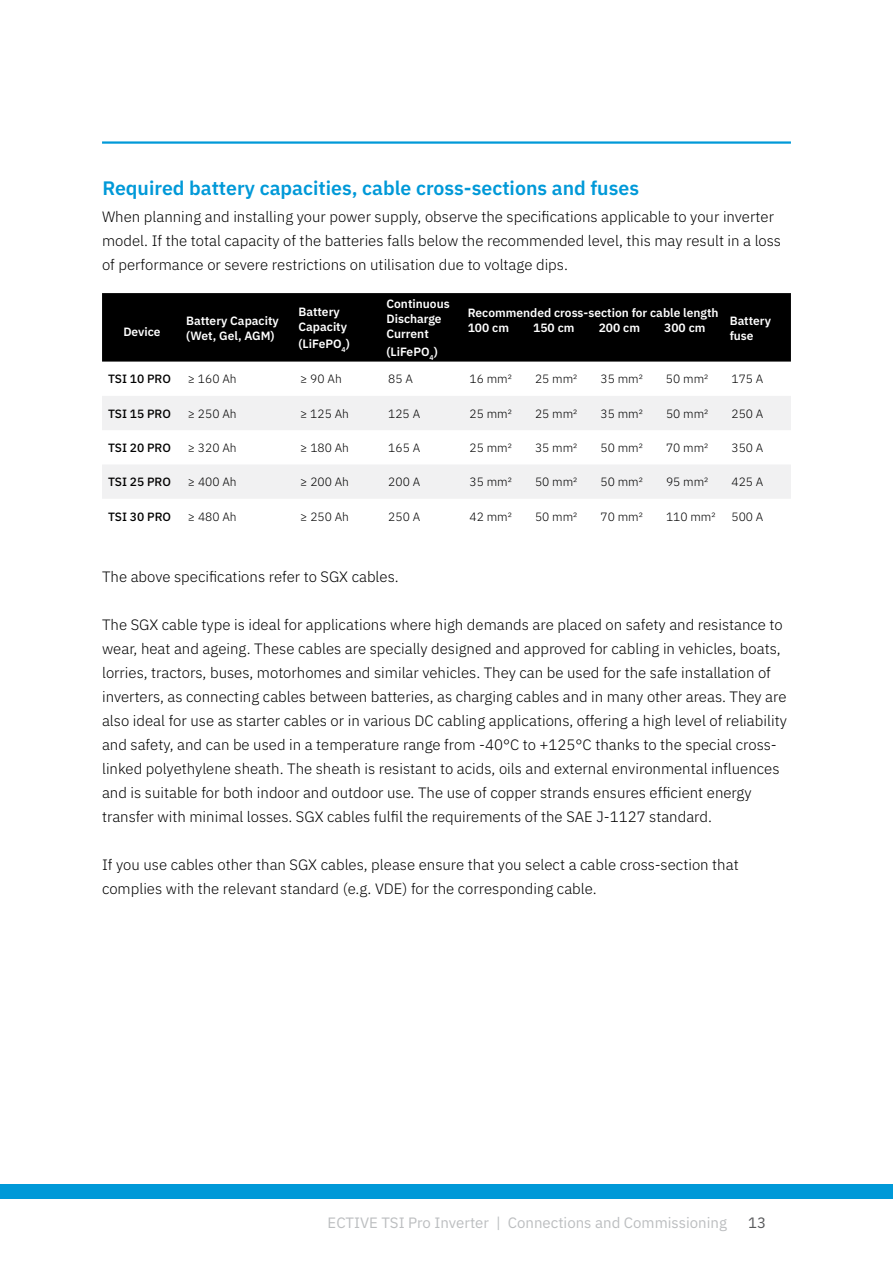
<style>
.page{position:relative;width:893px;height:1263px;background:#fff}
.page>*{position:absolute;margin:0;border:0;box-sizing:border-box;transform-origin:0 0}
.t1{font:600 19.5px "IBM Plex Sans";color:#0099d8}
.t2{font:300 15px/24px "IBM Plex Sans";color:#000}
.t3{font:15px "IBM Plex Sans";color:#bcbec0}
.t4{font:15px "IBM Plex Sans";color:#58595b}
.t5{font:300 12px "IBM Plex Sans";color:#000}
.t6{font:600 12px/15px "IBM Plex Sans";color:#fff}
.t7{font:500 12px "IBM Plex Sans";color:#000}
</style>
<div class="page">
<div style="left:0;top:1184px;width:893px;height:15px;background:#0099d8"></div>
<div style="left:102px;top:293px;width:689px;height:69px;background:#000"></div>
<svg style="left:102px;top:396px;width:689px;height:103px;fill:#f1f1f2"></svg>
<hr style="left:102px;top:141px;width:689px;height:3px;background:#0099d8">
<h1 class="t1" style="left:102px;top:173px;width:538px">Required battery capacities, cable cross-sections and fuses</h1>
<p class="t2" style="left:102px;top:203px;width:680px">When planning and installing your power supply, observe the specifications applicable to your inverter model. If the total capacity of the batteries falls below the recommended level, this may result in a loss of performance or severe restrictions on utilisation due to voltage dips.</p>
<p class="t6" style="left:123px;top:323px;width:39px">Device</p>
<p class="t6" style="left:186px;top:312px;width:94px">Battery Capacity (Wet, Gel, AGM)</p>
<p class="t6" style="left:298px;top:303px;width:50px">Battery<br>Capacity</p>
<p class="t6" style="left:298px;top:335px;width:53px">(LiFePO<sub>4</sub>)</p>
<p class="t6" style="left:386px;top:296px;width:65px">Continuous<br>Discharge<br>Current</p>
<p class="t6" style="left:386px;top:343px;width:53px">(LiFePO<sub>4</sub>)</p>
<p class="t6" style="left:468px;top:304px;width:252px">Recommended cross-section for cable length</p>
<p class="t6" style="left:468px;top:319px;width:43px">100 cm</p>
<p class="t6" style="left:533px;top:319px;width:43px">150 cm</p>
<p class="t6" style="left:599px;top:319px;width:43px">200 cm</p>
<p class="t6" style="left:664px;top:319px;width:43px">300 cm</p>
<p class="t6" style="left:730px;top:312px;width:43px">Battery fuse</p>
<p class="t7" style="left:108px;top:370px;width:64px">TSI 10 PRO</p>
<p class="t5" style="left:188px;top:370px;width:50px">≥ 160 Ah</p>
<p class="t5" style="left:300px;top:370px;width:43px">≥ 90 Ah</p>
<p class="t5" style="left:388px;top:370px;width:26px">85 A</p>
<p class="t5" style="left:469px;top:370px;width:44px">16 mm²</p>
<p class="t5" style="left:535px;top:370px;width:44px">25 mm²</p>
<p class="t5" style="left:600px;top:370px;width:44px">35 mm²</p>
<p class="t5" style="left:666px;top:370px;width:44px">50 mm²</p>
<p class="t5" style="left:731px;top:370px;width:33px">175 A</p>
<p class="t7" style="left:108px;top:404px;width:64px">TSI 15 PRO</p>
<p class="t5" style="left:188px;top:404px;width:50px">≥ 250 Ah</p>
<p class="t5" style="left:300px;top:404px;width:50px">≥ 125 Ah</p>
<p class="t5" style="left:388px;top:404px;width:33px">125 A</p>
<p class="t5" style="left:469px;top:404px;width:44px">25 mm²</p>
<p class="t5" style="left:535px;top:404px;width:44px">25 mm²</p>
<p class="t5" style="left:600px;top:404px;width:44px">35 mm²</p>
<p class="t5" style="left:666px;top:404px;width:44px">50 mm²</p>
<p class="t5" style="left:731px;top:404px;width:33px">250 A</p>
<p class="t7" style="left:108px;top:438px;width:64px">TSI 20 PRO</p>
<p class="t5" style="left:188px;top:439px;width:50px">≥ 320 Ah</p>
<p class="t5" style="left:300px;top:439px;width:50px">≥ 180 Ah</p>
<p class="t5" style="left:388px;top:439px;width:33px">165 A</p>
<p class="t5" style="left:469px;top:439px;width:44px">25 mm²</p>
<p class="t5" style="left:535px;top:439px;width:44px">35 mm²</p>
<p class="t5" style="left:600px;top:439px;width:44px">50 mm²</p>
<p class="t5" style="left:666px;top:439px;width:44px">70 mm²</p>
<p class="t5" style="left:731px;top:439px;width:33px">350 A</p>
<p class="t7" style="left:108px;top:473px;width:64px">TSI 25 PRO</p>
<p class="t5" style="left:188px;top:473px;width:50px">≥ 400 Ah</p>
<p class="t5" style="left:300px;top:473px;width:50px">≥ 200 Ah</p>
<p class="t5" style="left:388px;top:473px;width:33px">200 A</p>
<p class="t5" style="left:470px;top:473px;width:44px">35 mm²</p>
<p class="t5" style="left:535px;top:473px;width:44px">50 mm²</p>
<p class="t5" style="left:600px;top:473px;width:44px">50 mm²</p>
<p class="t5" style="left:666px;top:473px;width:44px">95 mm²</p>
<p class="t5" style="left:731px;top:473px;width:33px">425 A</p>
<p class="t7" style="left:108px;top:507px;width:64px">TSI 30 PRO</p>
<p class="t5" style="left:188px;top:507px;width:50px">≥ 480 Ah</p>
<p class="t5" style="left:300px;top:507px;width:50px">≥ 250 Ah</p>
<p class="t5" style="left:388px;top:507px;width:33px">250 A</p>
<p class="t5" style="left:470px;top:507px;width:44px">42 mm²</p>
<p class="t5" style="left:535px;top:507px;width:44px">50 mm²</p>
<p class="t5" style="left:600px;top:507px;width:44px">70 mm²</p>
<p class="t5" style="left:666px;top:507px;width:51px">110 mm²</p>
<p class="t5" style="left:731px;top:507px;width:33px">500 A</p>
<p class="t2" style="left:102px;top:563px;width:298px">The above specifications refer to SGX cables.</p>
<p class="t2" style="left:102px;top:611px;width:686px">The SGX cable type is ideal for applications where high demands are placed on safety and resistance to wear, heat and ageing. These cables are specially designed and approved for cabling in vehicles, boats, lorries, tractors, buses, motorhomes and similar vehicles. They can be used for the safe installation of inverters, as connecting cables between batteries, as charging cables and in many other areas. They are also ideal for use as starter cables or in various DC cabling applications, offering a high level of reliability and safety, and can be used in a temperature range from -40°C to +125°C thanks to the special cross&shy;linked polyethylene sheath. The sheath is resistant to acids, oils and external environmental influences and is suitable for both indoor and outdoor use. The use of copper strands ensures efficient energy transfer with minimal losses. SGX cables fulfil the requirements of the SAE J-1127 standard.</p>
<p class="t2" style="left:102px;top:851px;width:638px">If you use cables other than SGX cables, please ensure that you select a cable cross-section that complies with the relevant standard (e.g. VDE) for the corresponding cable.</p>
<p class="t3" style="left:328px;top:1211px;width:401px">ECTIVE TSI Pro Inverter | Connections and Commissioning</p>
<p class="t4" style="left:748px;top:1211px;width:19px">13</p>
</div>
